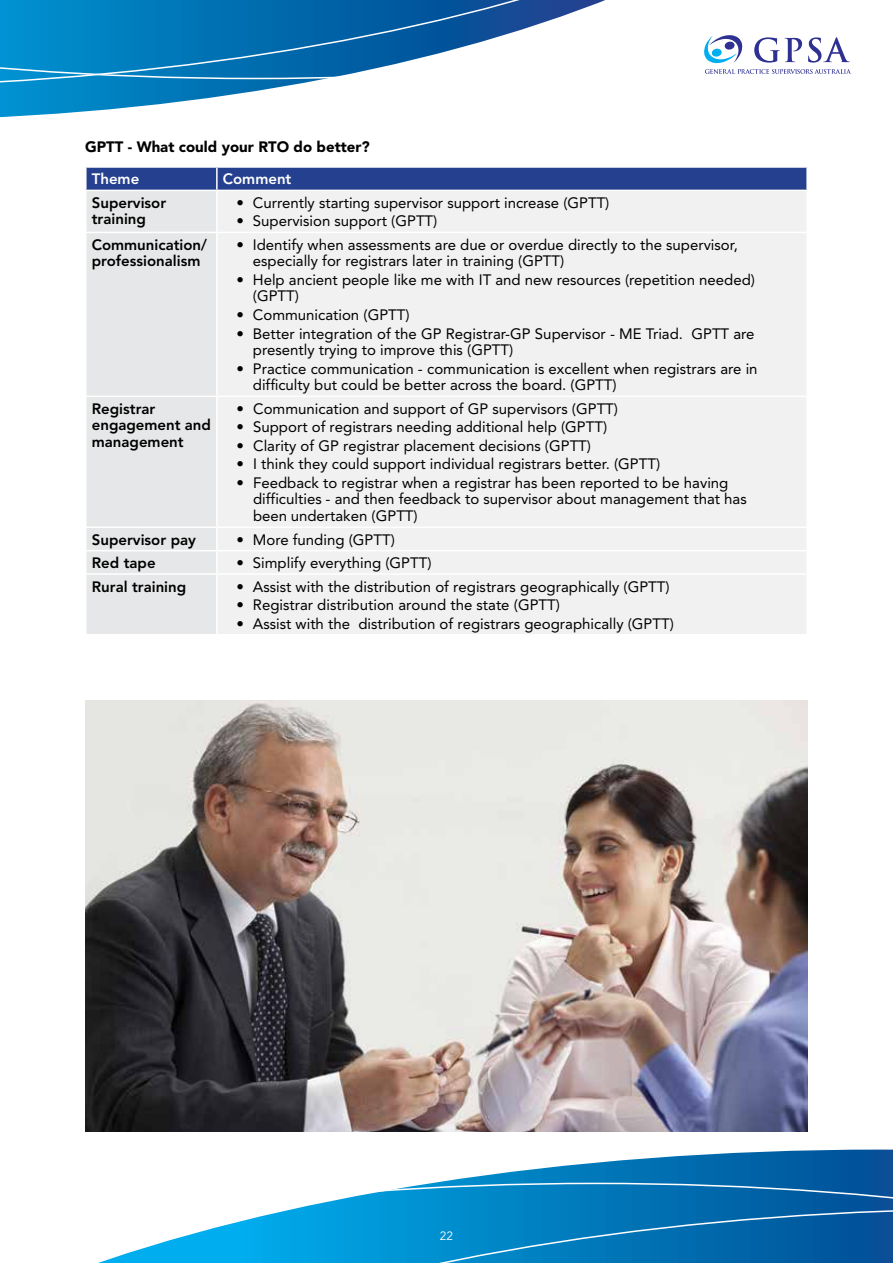
<style>
.page{position:relative;width:893px;height:1263px;background:#fff}
.page>*{position:absolute;margin:0;border:0;box-sizing:border-box;transform-origin:0 0}
.t1{font:15px/16.5px "Avenir";color:#000}
.t2{font:800 15px/16.5px "Avenir";color:#000}
.t3{font:900 15px "Avenir LT Std";color:#000}
.t4{font:800 15px "Avenir";color:#fff}
.t5{font:12px "Avenir";color:#fff}
</style>
<div class="page">
<svg style="left:433px;top:1149px;width:460px;height:34px"></svg>
<svg style="left:298px;top:1183px;width:595px;height:25px;background:#288ac2"></svg>
<svg style="left:98px;top:1208px;width:795px;height:55px;background:#2291ca"></svg>
<svg style="left:0;top:88px;width:273px;height:30px"></svg>
<svg style="left:0;top:0;width:803px;height:88px"></svg>
<svg style="left:704px;top:35px;width:38px;height:28px"></svg>
<svg style="left:705px;top:69px;width:146px;height:5px"></svg>
<svg style="left:754px;top:37px;width:48px;height:26px"></svg>
<svg style="left:808px;top:37px;width:42px;height:26px"></svg>
<div style="left:87px;top:168px;width:719px;height:22px;background:#25408f"></div>
<div style="left:87px;top:191px;width:129px;height:443px;background:#e6e7e8"></div>
<div style="left:218px;top:191px;width:588px;height:443px;background:#f1f1f2"></div>
<hr style="left:216px;top:168px;width:2px;height:22px;background:#fff">
<hr style="left:85px;top:232px;width:132px;height:1px;background:#fff">
<hr style="left:217px;top:232px;width:591px;height:1px;background:#fff">
<hr style="left:85px;top:396px;width:132px;height:1px;background:#fff">
<hr style="left:217px;top:396px;width:591px;height:1px;background:#fff">
<hr style="left:85px;top:526px;width:132px;height:2px;background:#fff">
<hr style="left:217px;top:526px;width:591px;height:2px;background:#fff">
<hr style="left:85px;top:550px;width:132px;height:1px;background:#fff">
<hr style="left:217px;top:550px;width:591px;height:1px;background:#fff">
<hr style="left:85px;top:573px;width:132px;height:2px;background:#fff">
<hr style="left:217px;top:573px;width:591px;height:2px;background:#fff">
<img style="left:85px;top:700px;width:723px;height:431px">
<p class="t3" style="left:85px;top:137px;width:286px">GPTT - What could your RTO do better?</p>
<p class="t4" style="left:92px;top:170px;width:49px">Theme</p>
<p class="t4" style="left:223px;top:170px;width:70px">Comment</p>
<p class="t2" style="left:92px;top:194px;width:76px">Supervisor training</p>
<p class="t1" style="left:236px;top:194px;width:375px">• Currently starting supervisor support increase (GPTT)</p>
<p class="t1" style="left:236px;top:213px;width:203px">• Supervision support (GPTT)</p>
<p class="t2" style="left:92px;top:236px;width:117px">Communication/ professionalism</p>
<p class="t1" style="left:253px;top:236px;width:487px;text-indent:-16px">• Identify when assessments are due or overdue directly to the supervisor, especially for registrars later in training (GPTT)</p>
<p class="t1" style="left:253px;top:272px;width:504px;text-indent:-17px">• Help ancient people like me with IT and new resources (repetition needed) (GPTT)</p>
<p class="t1" style="left:236px;top:307px;width:175px">• Communication (GPTT)</p>
<p class="t1" style="left:253px;top:325px;width:503px;text-indent:-16px">• Better integration of the GP Registrar-GP Supervisor - ME Triad. GPTT are presently trying to improve this (GPTT)</p>
<p class="t1" style="left:253px;top:360px;width:506px;text-indent:-17px">• Practice communication - communication is excellent when registrars are in difficulty but could be better across the board. (GPTT)</p>
<p class="t2" style="left:92px;top:400px;width:121px">Registrar engagement and management</p>
<p class="t1" style="left:237px;top:400px;width:383px">• Communication and support of GP supervisors (GPTT)</p>
<p class="t1" style="left:237px;top:419px;width:372px">• Support of registrars needing additional help (GPTT)</p>
<p class="t1" style="left:237px;top:437px;width:356px">• Clarity of GP registrar placement decisions (GPTT)</p>
<p class="t1" style="left:237px;top:456px;width:425px">• I think they could support individual registrars better. (GPTT)</p>
<p class="t1" style="left:253px;top:475px;width:495px;text-indent:-16px">• Feedback to registrar when a registrar has been reported to be having difficulties - and then feedback to supervisor about management that has been undertaken (GPTT)</p>
<p class="t2" style="left:92px;top:531px;width:106px">Supervisor pay</p>
<p class="t1" style="left:236px;top:531px;width:160px">• More funding (GPTT)</p>
<p class="t2" style="left:92px;top:555px;width:65px">Red tape</p>
<p class="t1" style="left:236px;top:555px;width:197px">• Simplify everything (GPTT)</p>
<p class="t2" style="left:92px;top:578px;width:96px">Rural training</p>
<p class="t1" style="left:236px;top:578px;width:435px">• Assist with the distribution of registrars geographically (GPTT)</p>
<p class="t1" style="left:236px;top:597px;width:325px">• Registrar distribution around the state (GPTT)</p>
<p class="t1" style="left:236px;top:615px;width:439px">• Assist with the distribution of registrars geographically (GPTT)</p>
<p class="t5" style="left:440px;top:1228px;width:15px">22</p>
</div>
